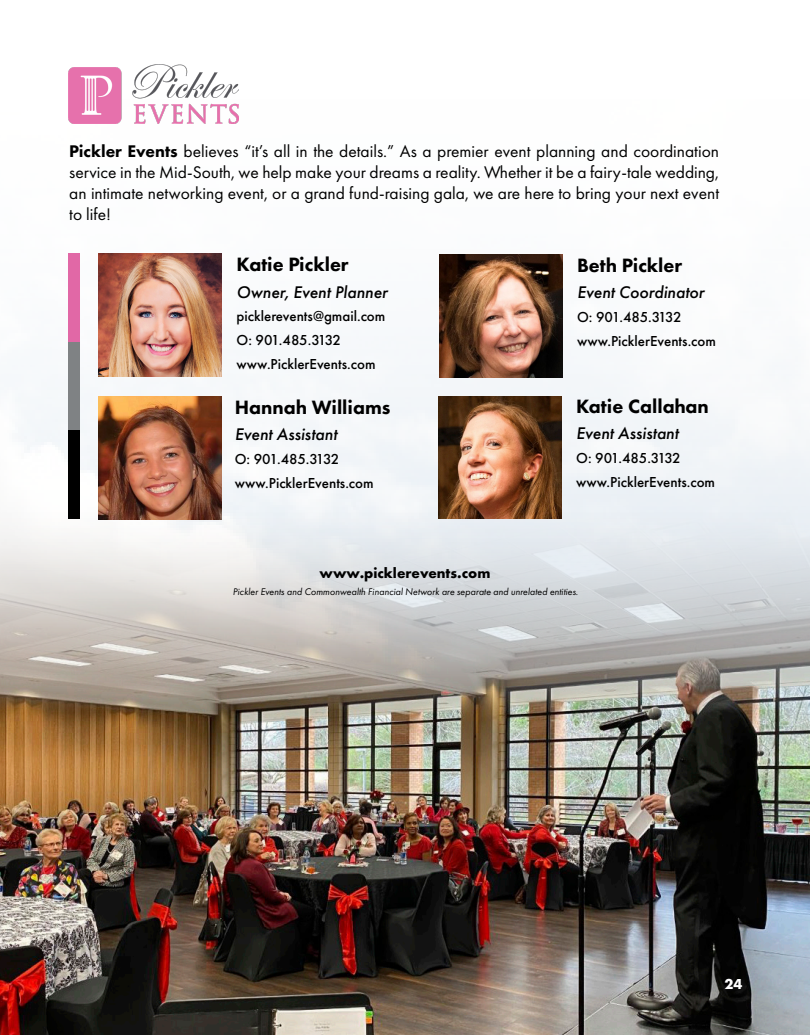
<style>
.page{position:relative;width:810px;height:1035px;background:#fff}
.page>*{position:absolute;margin:0;border:0;box-sizing:border-box;transform-origin:0 0}
.t1{font:800 20px "Futura PT";color:#000}
.t2{font:17.5px/21px "Futura PT";color:#000;text-align:justify}
.t3{font:italic 500 17.5px "Futura PT";color:#000}
.t4{font:500 15px "Futura PT";color:#000}
.t5{font:500 15px "Futura PT";letter-spacing:-.045em;color:#000}
.t6{font:700 15px "Futura PT";color:#000}
.t7{font:700 15px "Futura PT";color:#fff}
.t8{font:italic 10px "Futura PT";color:#000}
.s1{font-weight:800}
</style>
<div class="page">
<img style="left:18px;top:123px;width:792px;height:375px">
<img style="left:0;top:498px;width:810px;height:537px">
<img style="left:68px;top:64px;width:171px;height:59px">
<div style="left:68px;top:253px;width:11px;height:89px;background:#e168a6"></div>
<div style="left:68px;top:342px;width:11px;height:88px;background:#7f8284"></div>
<div style="left:68px;top:430px;width:11px;height:89px;background:#000"></div>
<img style="left:99px;top:254px;width:123px;height:123px">
<img style="left:440px;top:255px;width:123px;height:123px">
<img style="left:99px;top:397px;width:123px;height:123px">
<img style="left:439px;top:396px;width:123px;height:123px">
<p class="t2" style="left:69px;top:141px;width:651px"><span class="s1">Pickler Events</span> believes “it’s all in the details.” As a premier event planning and coordination service in the Mid-South, we help make your dreams a reality. Whether it be a fairy-tale wedding, an intimate networking event, or a grand fund-raising gala, we are here to bring your next event to life!</p>
<p class="t1" style="left:237px;top:252px;width:114px">Katie Pickler</p>
<p class="t3" style="left:237px;top:281px;width:153px">Owner, Event Planner</p>
<p class="t4" style="left:237px;top:307px;width:150px">picklerevents@gmail.com</p>
<p class="t5" style="left:237px;top:331px;width:106px">O: 901.485.3132</p>
<p class="t4" style="left:237px;top:355px;width:140px">www.PicklerEvents.com</p>
<p class="t1" style="left:235px;top:395px;width:157px">Hannah Williams</p>
<p class="t3" style="left:235px;top:423px;width:104px">Event Assistant</p>
<p class="t5" style="left:235px;top:450px;width:106px">O: 901.485.3132</p>
<p class="t4" style="left:235px;top:474px;width:140px">www.PicklerEvents.com</p>
<p class="t6" style="left:320px;top:564px;width:172px">www.picklerevents.com</p>
<p class="t1" style="left:577px;top:253px;width:107px">Beth Pickler</p>
<p class="t3" style="left:577px;top:282px;width:129px">Event Coordinator</p>
<p class="t5" style="left:577px;top:308px;width:106px">O: 901.485.3132</p>
<p class="t4" style="left:577px;top:332px;width:140px">www.PicklerEvents.com</p>
<p class="t1" style="left:576px;top:394px;width:134px">Katie Callahan</p>
<p class="t3" style="left:576px;top:423px;width:104px">Event Assistant</p>
<p class="t5" style="left:576px;top:449px;width:106px">O: 901.485.3132</p>
<p class="t4" style="left:576px;top:473px;width:140px">www.PicklerEvents.com</p>
<p class="t8" style="left:233px;top:585px;width:347px">Pickler Events and Commonwealth Financial Network are separate and unrelated entities.</p>
<p class="t7" style="left:725px;top:974px;width:20px">24</p>
</div>
